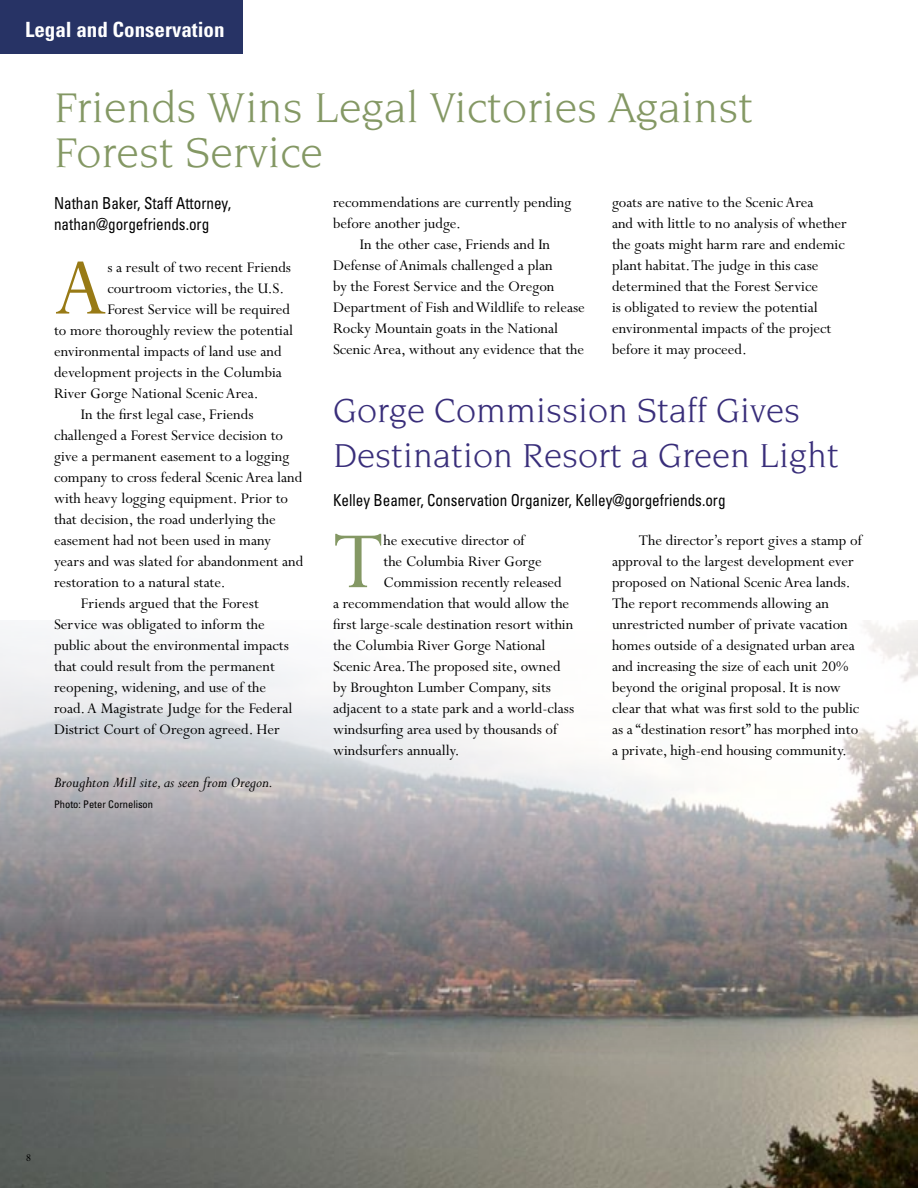
<style>
.page{position:relative;width:918px;height:1188px;background:#fff}
.page>*{position:absolute;margin:0;border:0;box-sizing:border-box;transform-origin:0 0}
.body_text_lead_para{font:89.85px "Perpetua";color:#987a15}
.body_text_lead_para-2{font:89.85px "Perpetua";color:#849864}
.headline_1{font:45px/45px "Novarese";color:#849864}
.headline_1-2{font:36px/45px "Novarese";color:#392e7a}
.Subhead{font:700 condensed 21px "Univers";color:#fff}
.body_text{font:16.5px/21px "Perpetua";color:#000}
.body_text_lead_para-3{font:16.5px "Perpetua";color:#000}
.headline_1-3{font:condensed 16.5px/21px "Univers";color:#000;scale:.92 1}
.t1{font:italic 16.5px "Perpetua";color:#000}
.gifts{font:13.5px "Perpetua SC";color:#000}
.photo_credit{font:condensed 10.5px "Univers";color:#000}
</style>
<div class="page">
<img style="left:0;top:1086px;width:918px;height:102px">
<img style="left:0;top:620px;width:918px;height:466px">
<div style="left:0;top:0;width:243px;height:54px;background:#273365"></div>
<p class="Subhead" style="left:25px;top:17px;width:201px">Legal and Conservation</p>
<p class="headline_1" style="left:54px;top:84px;width:701px">Friends Wins Legal Victories Against<br>Forest Service</p>
<p class="headline_1-3" style="left:54px;top:193px;width:194px">Nathan Baker, Staff Attorney, nathan@gorgefriends.org</p>
<p class="body_text_lead_para" style="left:54px;top:241px;width:55px">A</p>
<p class="body_text_lead_para-3" style="left:107px;top:258px;width:185px">s a result of two recent Friends</p>
<p class="body_text" style="left:333px;top:193px;width:240px">recommendations are currently pending before another judge.</p>
<p class="body_text" style="left:333px;top:235px;width:253px;text-indent:27px">In the other case, Friends and In Defense of Animals challenged a plan<br>by the Forest Service and the Oregon Department of Fish and Wildlife to release Rocky Mountain goats in the National Scenic Area, without any evidence that the</p>
<p class="body_text" style="left:612px;top:193px;width:203px">goats are native to the Scenic Area</p>
<p class="body_text" style="left:612px;top:214px;width:236px">and with little to no analysis of whether the goats might harm rare and endemic plant habitat. The judge in this case determined that the Forest Service<br>is obligated to review the potential environmental impacts of the project before it may proceed.</p>
<p class="body_text_lead_para-3" style="left:107px;top:279px;width:178px">courtroom victories, the U.S.</p>
<p class="body_text_lead_para-3" style="left:107px;top:300px;width:184px">Forest Service will be required</p>
<p class="body_text_lead_para-3" style="left:54px;top:321px;width:241px">to more thoroughly review the potential</p>
<p class="body_text_lead_para-3" style="left:54px;top:342px;width:229px">environmental impacts of land use and</p>
<p class="body_text_lead_para-3" style="left:54px;top:363px;width:229px">development projects in the Columbia</p>
<p class="body_text_lead_para-3" style="left:54px;top:384px;width:206px">River Gorge National Scenic Area.</p>
<p class="body_text" style="left:54px;top:404px;width:251px;text-indent:27px">In the first legal case, Friends challenged a Forest Service decision to give a permanent easement to a logging company to cross federal Scenic Area land with heavy logging equipment. Prior to that decision, the road underlying the easement had not been used in many years and was slated for abandonment and restoration to a natural state.</p>
<p class="body_text" style="left:54px;top:593px;width:240px;text-indent:27px">Friends argued that the Forest Service was obligated to inform the public about the environmental impacts that could result from the permanent reopening, widening, and use of the road. A Magistrate Judge for the Federal District Court of Oregon agreed. Her</p>
<p class="headline_1-2" style="left:333px;top:387px;width:508px">Gorge Commission Staff Gives<br>Destination Resort a Green Light</p>
<p class="headline_1-3" style="left:333px;top:489px;width:428px">Kelley Beamer, Conservation Organizer, Kelley@gorgefriends.org</p>
<p class="body_text_lead_para-2" style="left:333px;top:515px;width:52px">T</p>
<p class="body_text_lead_para-3" style="left:384px;top:532px;width:143px">he executive director of</p>
<p class="body_text" style="left:612px;top:531px;width:252px;text-indent:27px">The director’s report gives a stamp of approval to the largest development ever proposed on National Scenic Area lands.<br>The report recommends allowing an unrestricted number of private vacation homes outside of a designated urban area and increasing the size of each unit 20% beyond the original proposal. It is now clear that what was first sold to the public as a “destination resort” has morphed into a private, high-end housing community.</p>
<p class="body_text_lead_para-3" style="left:384px;top:553px;width:160px">the Columbia River Gorge</p>
<p class="body_text_lead_para-3" style="left:384px;top:574px;width:180px">Commission recently released</p>
<p class="body_text_lead_para-3" style="left:333px;top:595px;width:238px">a recommendation that would allow the</p>
<p class="body_text_lead_para-3" style="left:333px;top:616px;width:242px">first large-scale destination resort within</p>
<p class="body_text_lead_para-3" style="left:333px;top:637px;width:214px">the Columbia River Gorge National</p>
<p class="body_text_lead_para-3" style="left:333px;top:658px;width:229px">Scenic Area. The proposed site, owned</p>
<p class="body_text_lead_para-3" style="left:333px;top:679px;width:219px">by Broughton Lumber Company, sits</p>
<p class="body_text_lead_para-3" style="left:333px;top:700px;width:243px">adjacent to a state park and a world-class</p>
<p class="body_text_lead_para-3" style="left:333px;top:721px;width:226px">windsurfing area used by thousands of</p>
<p class="body_text_lead_para-3" style="left:333px;top:742px;width:128px">windsurfers annually.</p>
<p class="t1" style="left:54px;top:774px;width:221px">Broughton Mill site, as seen from Oregon.</p>
<p class="photo_credit" style="left:54px;top:797px;width:101px">Photo: Peter Cornelison</p>
<p class="gifts" style="left:25px;top:1150px;width:8px">8</p>
</div>
